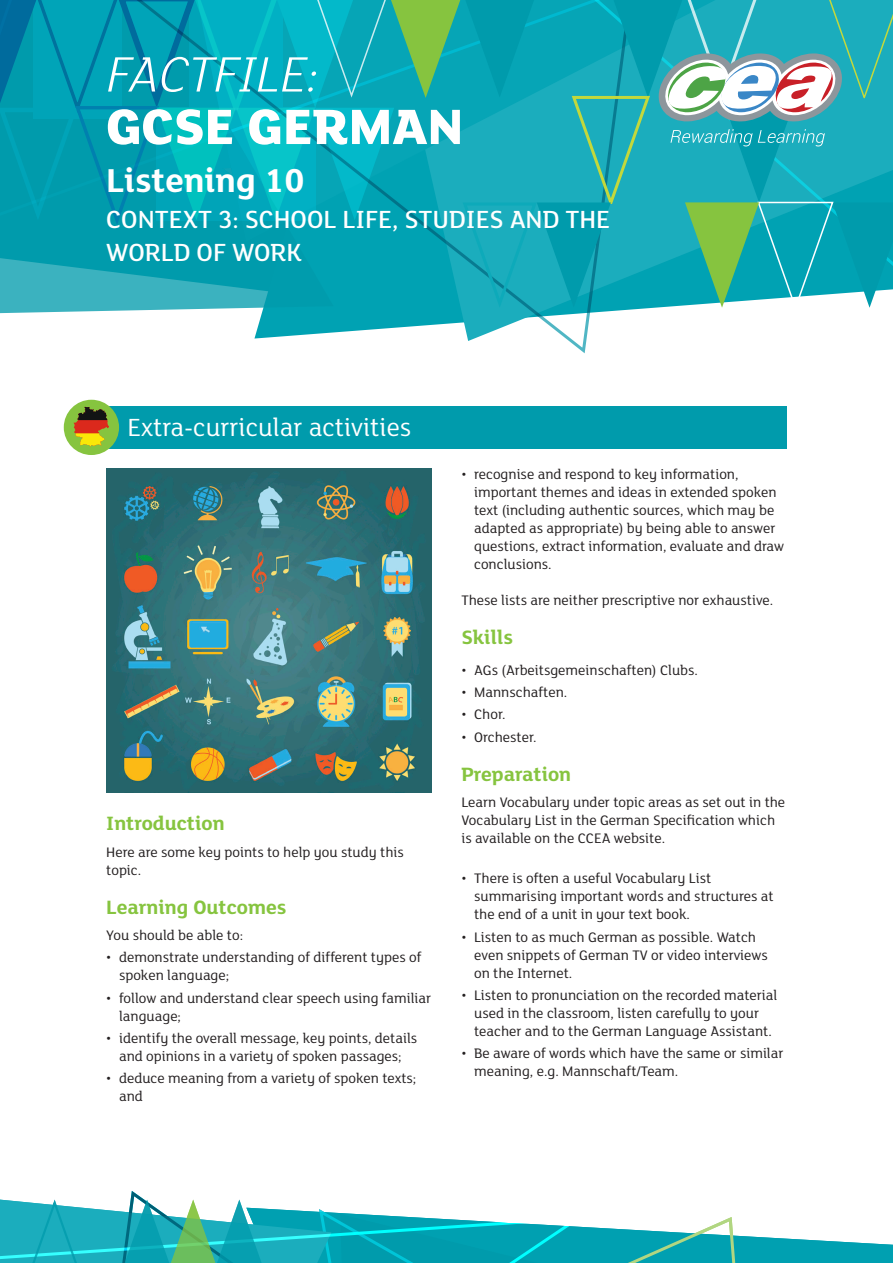
<style>
.page{position:relative;width:893px;height:1263px;background:#fff}
.page>*{position:absolute;margin:0;border:0;box-sizing:border-box;transform-origin:0 0}
.t1{font:800 54px "FS Lola";color:#fff}
.t2{font:italic 300 54px "FS Lola";color:#fff}
.t3{font:700 36px "FS Lola";color:#fff}
.t4{font:500 27px/32.4px "FS Lola";color:#fff}
.t5{font:27px "FS Lola";color:#fff}
.t6{font:700 21px "FS Lola";color:#86c43f}
.Body_Text{font:15px/18px "FS Lola";color:#231f20}
</style>
<div class="page">
<svg style="left:0;top:312px;width:598px;height:42px"></svg>
<svg style="left:0;top:0;width:893px;height:312px;background:#1aaab5"></svg>
<div style="left:106px;top:406px;width:681px;height:42px;background:#009bac"></div>
<div style="left:66px;top:402px;width:51px;height:51px;background:#86c43f;border-radius:50%"></div>
<div style="left:64px;top:400px;width:55px;height:55px;border:4px solid #86c43f;border-radius:50%"></div>
<svg style="left:73px;top:406px;width:37px;height:41px"></svg>
<svg style="left:0;top:1191px;width:893px;height:72px"></svg>
<img style="left:107px;top:468px;width:324px;height:324px">
<p class="t2" style="left:106px;top:39px;width:214px">FACTFILE:</p>
<p class="t1" style="left:106px;top:89px;width:359px">GCSE GERMAN</p>
<p class="t3" style="left:106px;top:155px;width:200px">Listening 10</p>
<p class="t4" style="left:106px;top:202px;width:505px">CONTEXT 3: SCHOOL LIFE, STUDIES AND THE<br>WORLD OF WORK</p>
<h1 class="t5" style="left:128px;top:409px;width:285px">Extra-curricular activities</h1>
<h2 class="t6" style="left:106px;top:809px;width:120px">Introduction</h2>
<p class="Body_Text" style="left:106px;top:842px;width:299px">Here are some key points to help you study this topic.</p>
<h2 class="t6" style="left:106px;top:892px;width:182px">Learning Outcomes</h2>
<p class="Body_Text" style="left:106px;top:926px;width:138px">You should be able to:</p>
<p class="Body_Text" style="left:119px;top:948px;width:304px;text-indent:-13px">• demonstrate understanding of different types of spoken language;</p>
<p class="Body_Text" style="left:119px;top:988px;width:314px;text-indent:-13px">• follow and understand clear speech using familiar language;</p>
<p class="Body_Text" style="left:106px;top:1028px;width:312px;text-align:center">• identify the overall message, key points, details and opinions in a variety of spoken passages;</p>
<p class="Body_Text" style="left:119px;top:1069px;width:299px;text-indent:-13px">• deduce meaning from a variety of spoken texts; and</p>
<p class="Body_Text" style="left:474px;top:464px;width:311px;text-indent:-13px">• recognise and respond to key information, important themes and ideas in extended spoken text (including authentic sources, which may be adapted as appropriate) by being able to answer questions, extract information, evaluate and draw conclusions.</p>
<p class="Body_Text" style="left:461px;top:590px;width:313px">These lists are neither prescriptive nor exhaustive.</p>
<h2 class="t6" style="left:461px;top:623px;width:53px">Skills</h2>
<p class="Body_Text" style="left:461px;top:660px;width:238px">• AGs (Arbeitsgemeinschaften) Clubs.</p>
<p class="Body_Text" style="left:461px;top:682px;width:107px">• Mannschaften.</p>
<p class="Body_Text" style="left:461px;top:705px;width:46px">• Chor.</p>
<p class="Body_Text" style="left:461px;top:727px;width:77px">• Orchester.</p>
<h2 class="t6" style="left:461px;top:759px;width:111px">Preparation</h2>
<p class="Body_Text" style="left:461px;top:792px;width:325px">Learn Vocabulary under topic areas as set out in the<br>Vocabulary List in the German Specification which is available on the CCEA website.</p>
<p class="Body_Text" style="left:474px;top:869px;width:301px;text-indent:-13px">• There is often a useful Vocabulary List summarising important words and structures at the end of a unit in your text book.</p>
<p class="Body_Text" style="left:474px;top:927px;width:295px;text-indent:-13px">• Listen to as much German as possible. Watch even snippets of German TV or video interviews on the Internet.</p>
<p class="Body_Text" style="left:461px;top:985px;width:317px;text-align:center">• Listen to pronunciation on the recorded material used in the classroom, listen carefully to your teacher and to the German Language Assistant.</p>
<p class="Body_Text" style="left:474px;top:1043px;width:311px;text-indent:-13px">• Be aware of words which have the same or similar meaning, e.g. Mannschaft/Team.</p>
</div>
